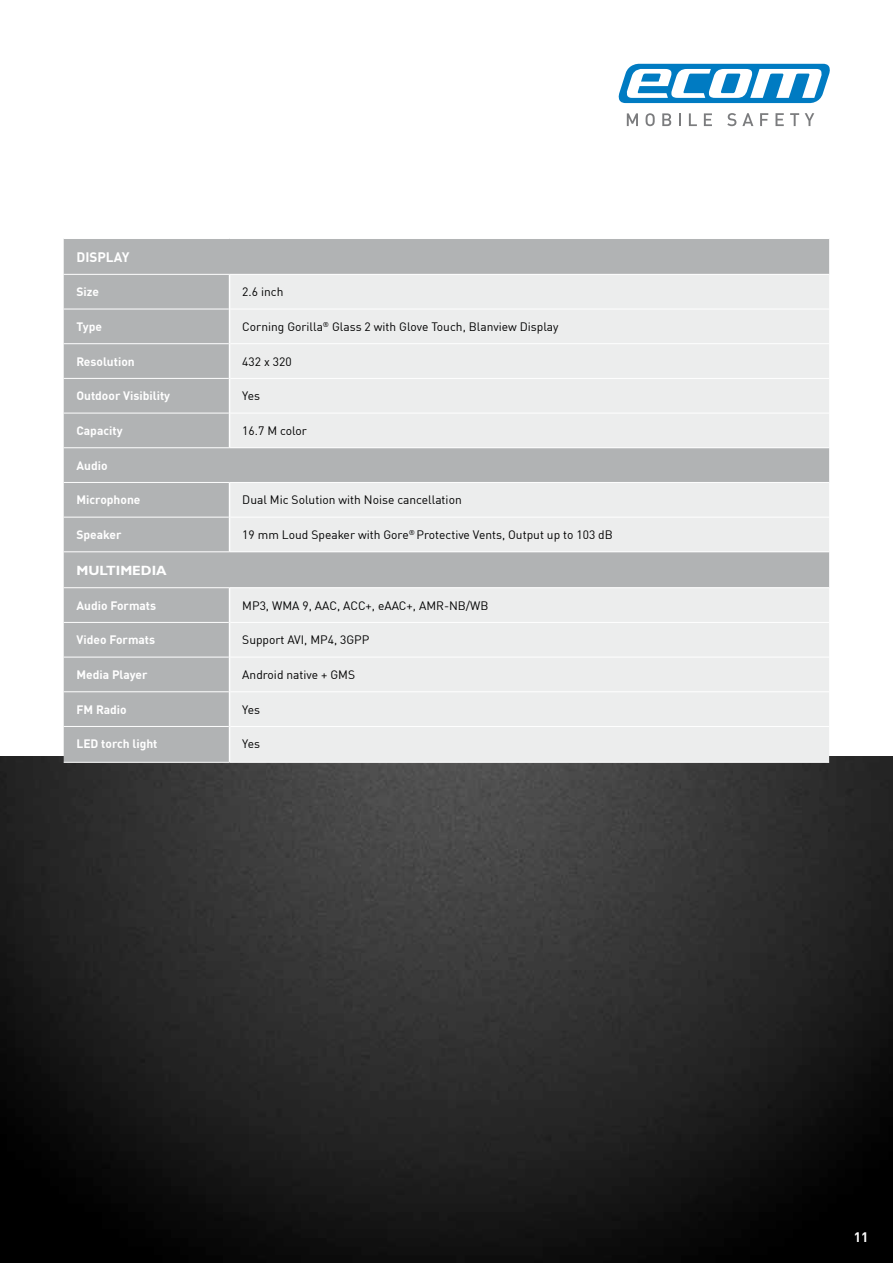
<style>
.page{position:relative;width:893px;height:1263px;background:#fff}
.page>*{position:absolute;margin:0;border:0;box-sizing:border-box;transform-origin:0 0}
.t1{font:700 13.5px "Gill Alt One";color:#fff}
.t2{font:700 13.5px "DIN Offc";color:#fff}
.t3{font:12px "DIN Offc";color:#000}
.t4{font:700 12px "DIN Offc";color:#fff}
</style>
<div class="page">
<img style="left:0;top:756px;width:893px;height:507px">
<svg style="left:627px;top:113px;width:11px;height:13px"></svg>
<svg style="left:646px;top:113px;width:9px;height:13px"></svg>
<svg style="left:662px;top:113px;width:9px;height:13px"></svg>
<svg style="left:679px;top:113px;width:2px;height:13px"></svg>
<svg style="left:689px;top:113px;width:8px;height:13px"></svg>
<svg style="left:704px;top:113px;width:8px;height:13px"></svg>
<svg style="left:727px;top:113px;width:9px;height:13px"></svg>
<svg style="left:742px;top:113px;width:11px;height:13px"></svg>
<svg style="left:760px;top:113px;width:8px;height:13px"></svg>
<svg style="left:775px;top:113px;width:9px;height:13px"></svg>
<svg style="left:790px;top:113px;width:9px;height:13px"></svg>
<svg style="left:805px;top:113px;width:9px;height:13px"></svg>
<svg style="left:619px;top:64px;width:211px;height:39px"></svg>
<div style="left:64px;top:239px;width:765px;height:523px;background:#b1b3b4"></div>
<svg style="left:230px;top:275px;width:599px;height:487px;background:#e3e4e4"></svg>
<hr style="left:230px;top:274px;width:599px;height:1px;background:#fff">
<hr style="left:230px;top:309px;width:599px;height:1px;background:#fff">
<hr style="left:230px;top:343px;width:599px;height:1px;background:#fff">
<hr style="left:64px;top:274px;width:166px;height:1px;background:#fff">
<hr style="left:64px;top:309px;width:165px;height:1px;background:#fff">
<hr style="left:64px;top:343px;width:165px;height:1px;background:#fff">
<hr style="left:64px;top:378px;width:165px;height:1px;background:#fff">
<hr style="left:230px;top:378px;width:599px;height:1px;background:#fff">
<hr style="left:64px;top:413px;width:165px;height:1px;background:#fff">
<hr style="left:230px;top:413px;width:599px;height:1px;background:#fff">
<hr style="left:64px;top:447px;width:166px;height:1px;background:#fff">
<hr style="left:230px;top:447px;width:599px;height:1px;background:#fff">
<hr style="left:64px;top:482px;width:166px;height:1px;background:#fff">
<hr style="left:230px;top:482px;width:599px;height:1px;background:#fff">
<hr style="left:64px;top:517px;width:165px;height:1px;background:#fff">
<hr style="left:230px;top:517px;width:599px;height:1px;background:#fff">
<hr style="left:64px;top:551px;width:166px;height:1px;background:#fff">
<hr style="left:230px;top:551px;width:599px;height:1px;background:#fff">
<hr style="left:64px;top:587px;width:166px;height:1px;background:#fff">
<hr style="left:230px;top:587px;width:599px;height:1px;background:#fff">
<hr style="left:64px;top:622px;width:165px;height:1px;background:#fff">
<hr style="left:230px;top:622px;width:599px;height:1px;background:#fff">
<hr style="left:64px;top:657px;width:165px;height:1px;background:#fff">
<hr style="left:230px;top:657px;width:599px;height:1px;background:#fff">
<hr style="left:64px;top:691px;width:165px;height:1px;background:#fff">
<hr style="left:230px;top:691px;width:599px;height:1px;background:#fff">
<hr style="left:64px;top:726px;width:165px;height:1px;background:#fff">
<hr style="left:230px;top:726px;width:599px;height:1px;background:#fff">
<hr style="left:64px;top:762px;width:166px;height:1px;background:#fff">
<hr style="left:230px;top:762px;width:599px;height:1px;background:#fff">
<hr style="left:229px;top:275px;width:1px;height:34px;background:#fff">
<hr style="left:229px;top:309px;width:1px;height:35px;background:#fff">
<hr style="left:229px;top:344px;width:1px;height:34px;background:#fff">
<hr style="left:229px;top:378px;width:1px;height:35px;background:#fff">
<hr style="left:229px;top:413px;width:1px;height:34px;background:#fff">
<hr style="left:229px;top:483px;width:1px;height:34px;background:#fff">
<hr style="left:229px;top:517px;width:1px;height:34px;background:#fff">
<hr style="left:229px;top:588px;width:1px;height:34px;background:#fff">
<hr style="left:229px;top:622px;width:1px;height:35px;background:#fff">
<hr style="left:229px;top:657px;width:1px;height:35px;background:#fff">
<hr style="left:229px;top:692px;width:1px;height:34px;background:#fff">
<hr style="left:229px;top:726px;width:1px;height:36px;background:#fff">
<p class="t2" style="left:76px;top:248px;width:55px">Display</p>
<p class="t4" style="left:76px;top:284px;width:24px">Size</p>
<p class="t3" style="left:242px;top:284px;width:43px">2.6 inch</p>
<p class="t4" style="left:76px;top:319px;width:27px">Type</p>
<p class="t3" style="left:242px;top:319px;width:318px">Corning Gorilla<sup>®</sup> Glass 2 with Glove Touch, Blanview Display</p>
<p class="t4" style="left:76px;top:353px;width:60px">Resolution</p>
<p class="t3" style="left:242px;top:354px;width:51px">432 x 320</p>
<p class="t4" style="left:76px;top:388px;width:95px">Outdoor Visibility</p>
<p class="t3" style="left:242px;top:388px;width:19px">Yes</p>
<p class="t4" style="left:76px;top:423px;width:48px">Capacity</p>
<p class="t3" style="left:242px;top:423px;width:66px">16.7 M color</p>
<p class="t4" style="left:76px;top:457px;width:33px">Audio</p>
<p class="t4" style="left:76px;top:492px;width:65px">Microphone</p>
<p class="t3" style="left:242px;top:492px;width:221px">Dual M ic Solution with Noise cancellation</p>
<p class="t4" style="left:76px;top:527px;width:47px">Speaker</p>
<p class="t3" style="left:242px;top:527px;width:370px">19 mm Loud Speaker with Gore<sup>®</sup> Protective Vents, Output up to 103 dB</p>
<p class="t1" style="left:76px;top:562px;width:92px">MULTIMEDIA</p>
<p class="t4" style="left:76px;top:597px;width:81px">Audio Formats</p>
<p class="t3" style="left:242px;top:598px;width:186px">MP3, WMA 9, AAC, ACC+, eAAC+, AMR</p>
<p class="t3" style="left:444px;top:598px;width:44px">-NB/WB</p>
<p class="t4" style="left:76px;top:632px;width:80px">Video Formats</p>
<p class="t3" style="left:242px;top:632px;width:113px">Support AVI, MP4, 3GPP</p>
<p class="t4" style="left:76px;top:667px;width:73px">Media Player</p>
<p class="t3" style="left:242px;top:667px;width:97px">Android native + GMS</p>
<p class="t4" style="left:76px;top:701px;width:52px">FM Radio</p>
<p class="t3" style="left:242px;top:702px;width:19px">Yes</p>
<p class="t4" style="left:76px;top:736px;width:83px">LE D torch light</p>
<p class="t3" style="left:242px;top:736px;width:19px">Yes</p>
<p class="t2" style="left:854px;top:1228px;width:16px">11</p>
</div>
